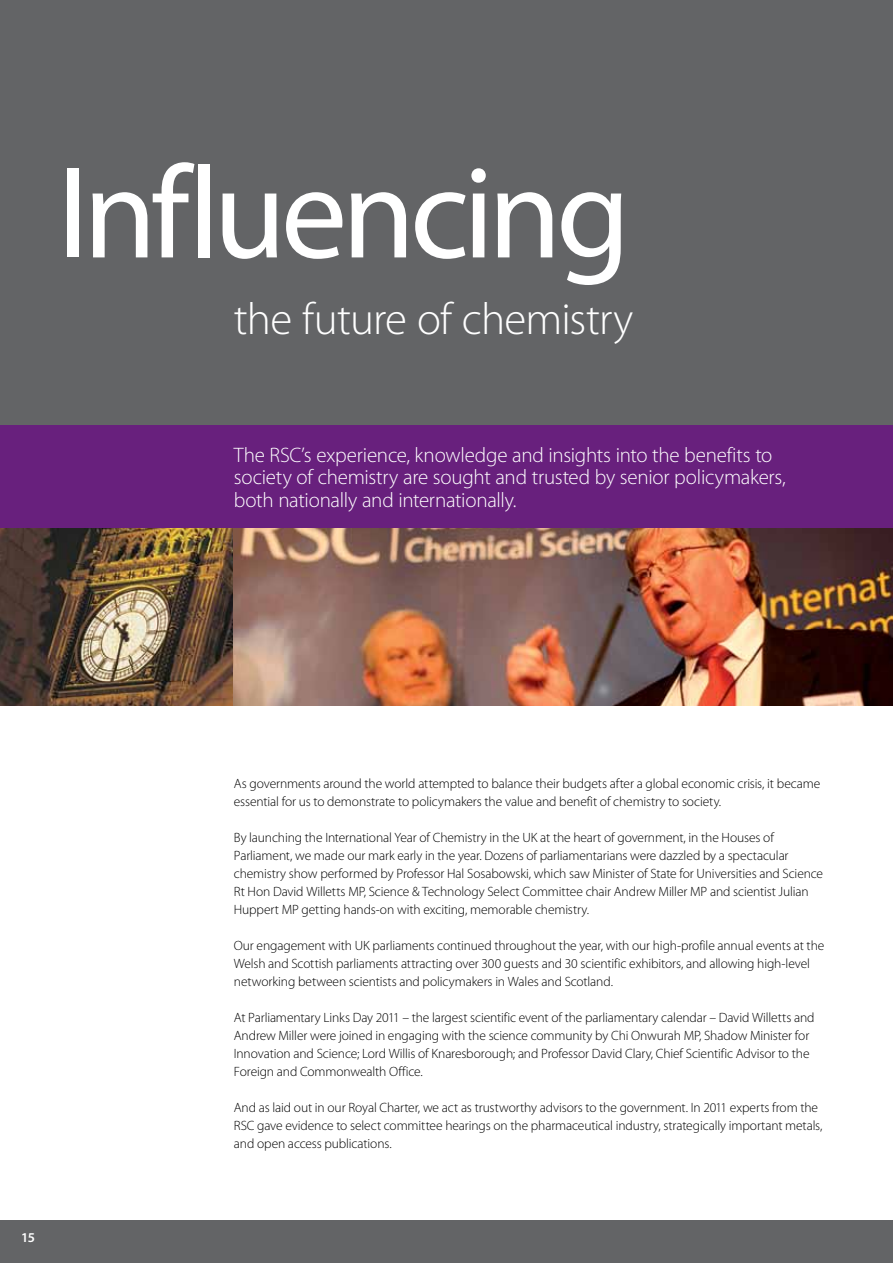
<style>
.page{position:relative;width:893px;height:1263px;background:#fff}
.page>*{position:absolute;margin:0;border:0;box-sizing:border-box;transform-origin:0 0}
.t1{font:132px "Myriad Pro";letter-spacing:-.04em;color:#fff}
.t2{font:300 45px "Myriad Pro";letter-spacing:-.015em;color:#fff}
.t3{font:300 21px/22.5px "Myriad Pro";letter-spacing:-.01em;color:#fff}
.t4{font:300 13.5px/18px "Myriad Pro";letter-spacing:-.01em;color:#000}
.t5{font:600 13.5px "Myriad Pro";color:#fff}
</style>
<div class="page">
<div style="left:0;top:0;width:893px;height:449px;background:#636466"></div>
<div style="left:0;top:1220px;width:893px;height:43px;background:#636466"></div>
<img style="left:0;top:527px;width:234px;height:179px">
<img style="left:234px;top:527px;width:659px;height:179px">
<div style="left:0;top:425px;width:893px;height:102px;background:#68207d"></div>
<h1 class="t1" style="left:57px;top:132px;width:574px">Influencing</h1>
<h2 class="t2" style="left:234px;top:294px;width:401px">the future of chemistry</h2>
<h3 class="t3" style="left:234px;top:444px;width:554px">The RSC’s experience, knowledge and insights into the benefits to society of chemistry are sought and trusted by senior policymakers, both nationally and internationally.</h3>
<p class="t5" style="left:21px;top:1228px;width:22px">015</p>
<p class="t5" style="left:21px;top:1228px;width:15px">15</p>
<p class="t4" style="left:234px;top:775px;width:588px">As governments around the world attempted to balance their budgets after a global economic crisis, it became essential for us to demonstrate to policymakers the value and benefit of chemistry to society.</p>
<p class="t4" style="left:234px;top:829px;width:591px">By launching the International Year of Chemistry in the UK at the heart of government, in the Houses of Parliament, we made our mark early in the year. Dozens of parliamentarians were dazzled by a spectacular chemistry show performed by Professor Hal Sosabowski, which saw Minister of State for Universities and Science Rt Hon David Willetts MP, Science &amp; Technology Select Committee chair Andrew Miller MP and scientist Julian Huppert MP getting hands-on with exciting, memorable chemistry.</p>
<p class="t4" style="left:234px;top:937px;width:592px">Our engagement with UK parliaments continued throughout the year, with our high-profile annual events at the<br>Welsh and Scottish parliaments attracting over 300 guests and 30 scientific exhibitors, and allowing high-level networking between scientists and policymakers in Wales and Scotland.</p>
<p class="t4" style="left:234px;top:1009px;width:582px">At Parliamentary Links Day 2011 – the largest scientific event of the parliamentary calendar – David Willetts and Andrew Miller were joined in engaging with the science community by Chi Onwurah MP, Shadow Minister for Innovation and Science; Lord Willis of Knaresborough; and Professor David Clary, Chief Scientific Advisor to the Foreign and Commonwealth Office.</p>
<p class="t4" style="left:234px;top:1099px;width:590px">And as laid out in our Royal Charter, we act as trustworthy advisors to the government. In 2011 experts from the<br>RSC gave evidence to select committee hearings on the pharmaceutical industry, strategically important metals, and open access publications.</p>
</div>
